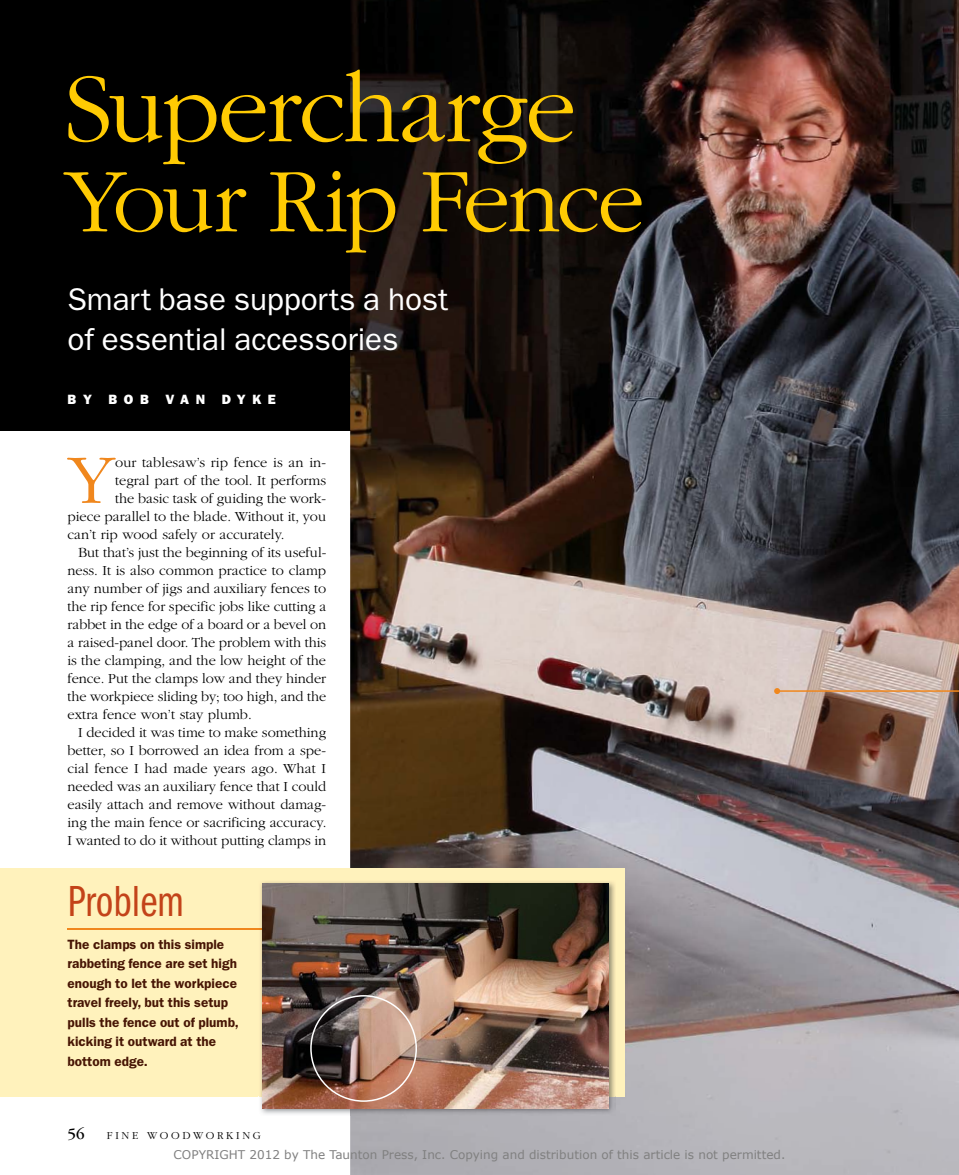
<style>
.page{position:relative;width:959px;height:1175px;background:#fff}
.page>*{position:absolute;margin:0;border:0;box-sizing:border-box;transform-origin:0 0}
.t1{font:300 102px "ITC Garamond Std";letter-spacing:-.025em;color:#ffcb03}
.t2{font:300 94.5px "ITC Garamond Std";letter-spacing:-.035em;color:#ffcb03}
.t3{font:300 72.15px "ITC Garamond Std";color:#f0871d}
.t4{font:45px "ITC Franklin Gothic Std Bk Cp";color:#c34319}
.t5{font:31.5px/40.5px "ITC Franklin Gothic Std";letter-spacing:-.005em;color:#fff}
.t6{font:16.05px "ITC Garamond Std";color:#000}
.t7{font:300 14.4px "ITC Garamond Std";color:#000}
.t8{font:600 13.5px/19.5px "ITC Franklin Gothic Std";color:#471504}
.t9{font:13.5px "ITC Franklin Gothic Std Hvy";letter-spacing:.485em;color:#fff}
.t10{font:12px "Verdana";color:#808080}
.t11{font:300 11.1px "ITC Garamond Std";letter-spacing:.24em;color:#000}
</style>
<div class="page">
<div style="left:0;top:0;width:562px;height:430px;background:#000"></div>
<img style="left:350px;top:0;width:608px;height:1174px">
<div style="left:0;top:868px;width:624px;height:228px;background:#fff2bc"></div>
<svg style="left:775px;top:112px;width:183px;height:580px;background:#4d4344"></svg>
<svg style="left:774px;top:688px;width:6px;height:6px"></svg>
<hr style="left:68px;top:928px;width:306px;height:1px;background:#f0871d">
<img style="left:259px;top:881px;width:356px;height:234px">
<img style="left:262px;top:883px;width:347px;height:225px">
<div style="left:310px;top:995px;width:107px;height:106px;border:2px solid #fff;border-radius:50%"></div>
<h1 class="t1" style="left:64px;top:54px;width:514px">Supercharge</h1>
<h2 class="t2" style="left:64px;top:151px;width:582px">Your rip Fence</h2>
<h3 class="t5" style="left:68px;top:279px;width:382px">Smart base supports a host of essential accessories</h3>
<p class="t9" style="left:68px;top:392px;width:210px">BY BOB VAN DYKE</p>
<h3 class="t3" style="left:68px;top:441px;width:49px">Y</h3>
<p class="t7" style="left:115px;top:454px;width:212px">our tablesaw’s rip fence is an in-</p>
<p class="t7" style="left:115px;top:472px;width:212px">tegral part of the tool. It performs</p>
<p class="t7" style="left:115px;top:490px;width:212px">the basic task of guiding the work-</p>
<p class="t7" style="left:68px;top:508px;width:260px">piece parallel to the blade. without it, you</p>
<p class="t7" style="left:68px;top:526px;width:219px">can’t rip wood safely or accurately.</p>
<p class="t7" style="left:78px;top:544px;width:250px">But that’s just the beginning of its useful-</p>
<p class="t7" style="left:68px;top:562px;width:260px">ness. It is also common practice to clamp</p>
<p class="t7" style="left:68px;top:580px;width:260px">any number of jigs and auxiliary fences to</p>
<p class="t7" style="left:68px;top:598px;width:260px">the rip fence for specific jobs like cutting a</p>
<p class="t7" style="left:68px;top:616px;width:260px">rabbet in the edge of a board or a bevel on</p>
<p class="t7" style="left:68px;top:634px;width:260px">a raised-panel door. The problem with this</p>
<p class="t7" style="left:68px;top:652px;width:260px">is the clamping, and the low height of the</p>
<p class="t7" style="left:68px;top:670px;width:260px">fence. Put the clamps low and they hinder</p>
<p class="t7" style="left:68px;top:688px;width:260px">the workpiece sliding by; too high, and the</p>
<p class="t7" style="left:68px;top:706px;width:186px">extra fence won’t stay plumb.</p>
<p class="t7" style="left:78px;top:724px;width:249px">I decided it was time to make something</p>
<p class="t7" style="left:68px;top:742px;width:260px">better, so I borrowed an idea from a spe-</p>
<p class="t7" style="left:68px;top:760px;width:260px">cial fence I had made years ago. what I</p>
<p class="t7" style="left:68px;top:778px;width:260px">needed was an auxiliary fence that I could</p>
<p class="t7" style="left:68px;top:796px;width:260px">easily attach and remove without damag-</p>
<p class="t7" style="left:68px;top:814px;width:260px">ing the main fence or sacrificing accuracy.</p>
<p class="t7" style="left:68px;top:832px;width:260px">I wanted to do it without putting clamps in</p>
<h3 class="t4" style="left:68px;top:876px;width:118px">Problem</h3>
<p class="t8" style="left:68px;top:934px;width:173px">The clamps on this simple rabbeting fence are set high enough to let the workpiece travel freely, but this setup pulls the fence out of plumb, kicking it outward at the bottom edge.</p>
<p class="t6" style="left:68px;top:1124px;width:19px">56</p>
<p class="t11" style="left:107px;top:1129px;width:155px">FINE woodwork INg</p>
<p class="t10" style="left:174px;top:1146px;width:613px">COPYRIGHT 2012 by The Taunton Press, Inc. Copying and distribution of this article is not permitted.</p>
</div>
